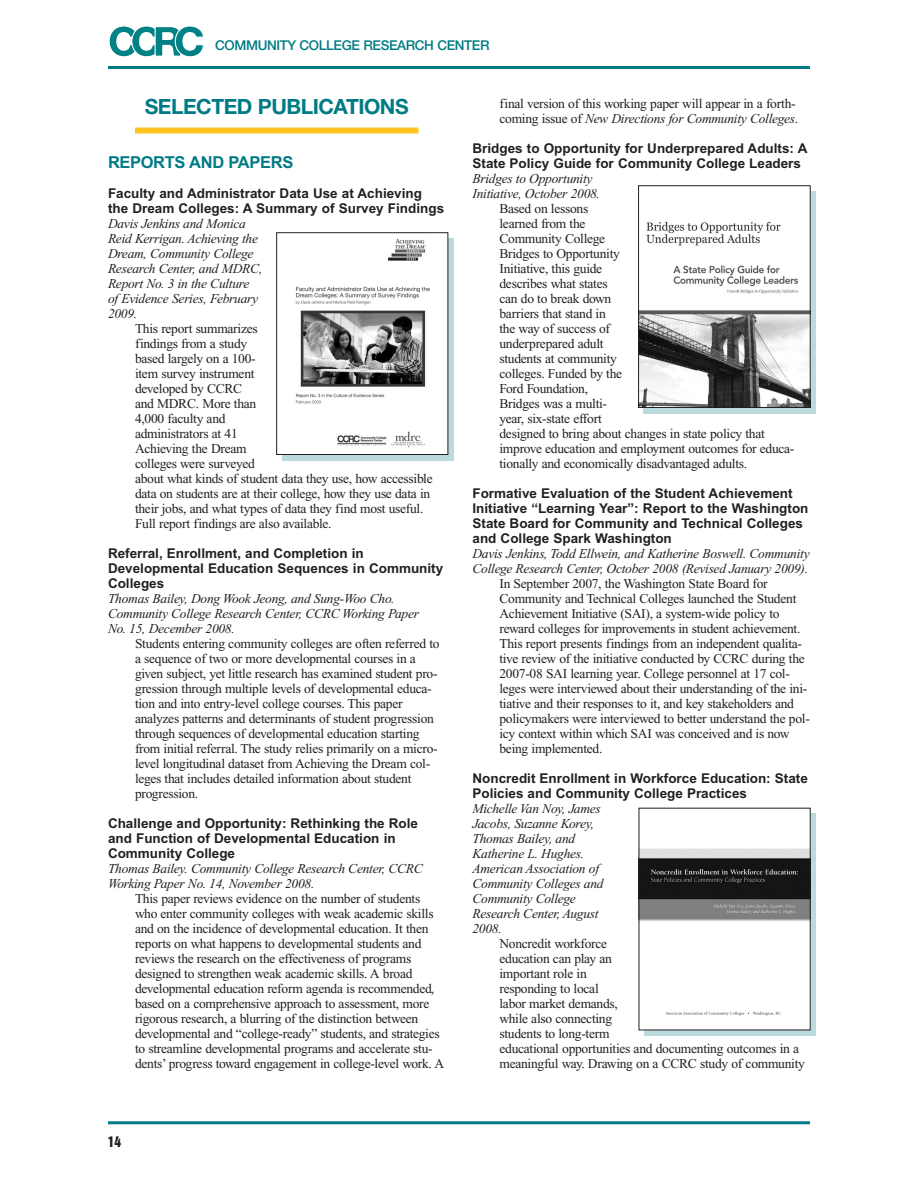
<style>
.page{position:relative;width:918px;height:1188px;background:#fff}
.page>*{position:absolute;margin:0;border:0;box-sizing:border-box;transform-origin:0 0}
.t1{font:700 21px "Helvetica Neue";letter-spacing:-.02em;color:#007b85}
.t2{font:700 16.5px "Arial";letter-spacing:-.02em;color:#007b85}
.t3{font:13.5px/15px "Times New Roman";letter-spacing:-.02em;color:#231f20}
.t4{font:italic 13.5px/15px "Times New Roman";letter-spacing:-.02em;color:#231f20}
.t5{font:700 13.5px/15px "Arial";color:#231f20}
.t6{font:500 13.5px "Helvetica Neue";letter-spacing:-.03em;color:#007b85}
.t7{font:13.5px "Helvetica Inserat";color:#231f20}
.s1{font-style:italic}
</style>
<div class="page">
<hr style="left:108px;top:66px;width:702px;height:3px;background:#007b85">
<hr style="left:108px;top:1121px;width:702px;height:3px;background:#007b85">
<svg style="left:109px;top:26px;width:95px;height:31px"></svg>
<div style="left:135px;top:128px;width:283px;height:6px;background:#fec422"></div>
<div style="left:644px;top:191px;width:172px;height:222px;background:#badade"></div>
<img style="left:640px;top:191px;width:169px;height:215px">
<div style="left:638px;top:185px;width:173px;height:223px;border:1px solid #231f20"></div>
<svg style="left:644px;top:813px;width:172px;height:223px;background:#acc2c5"></svg>
<img style="left:641px;top:813px;width:168px;height:215px">
<div style="left:282px;top:238px;width:172px;height:222px;background:#badade"></div>
<img style="left:282px;top:238px;width:164px;height:215px">
<div style="left:276px;top:232px;width:172px;height:223px;border:1px solid #231f20"></div>
<p class="t6" style="left:215px;top:40px;width:276px">COMMUNITY COLLEGE RESEARCH CENTER</p>
<h1 class="t1" style="left:145px;top:99px;width:265px">SELECTED PUBLICATIONS</h1>
<p class="t2" style="left:108px;top:157px;width:187px">REPORTS AND PAPERS</p>
<p class="t5" style="left:108px;top:187px;width:338px">Faculty and Administrator Data Use at Achieving the Dream Colleges: A Summary of Survey Findings</p>
<p class="t4" style="left:108px;top:218px;width:156px">Davis Jenkins and Monica<br>Reid Kerrigan. Achieving the<br>Dream, Community College<br>Research Center, and MDRC,<br>Report No. 3 in the Culture of Evidence Series, February<br>2009.</p>
<p class="t3" style="left:135px;top:323px;width:299px">This report summarizes<br>findings from a study<br>based largely on a 100-<br>item survey instrument<br>developed by CCRC<br>and MDRC. More than<br>4,000 faculty and<br>administrators at 41<br>Achieving the Dream<br>colleges were surveyed<br>about what kinds of student data they use, how accessible data on students are at their college, how they use data in their jobs, and what types of data they find most useful.<br>Full report findings are also available.</p>
<p class="t5" style="left:108px;top:547px;width:337px">Referral, Enrollment, and Completion in<br>Developmental Education Sequences in Community<br>Colleges</p>
<p class="t4" style="left:108px;top:593px;width:313px">Thomas Bailey, Dong Wook Jeong, and Sung-Woo Cho.<br>Community College Research Center, CCRC Working Paper<br>No. 15, December 2008.</p>
<p class="t3" style="left:135px;top:638px;width:306px">Students entering community colleges are often referred to a sequence of two or more developmental courses in a given subject, yet little research has examined student pro&shy;gression through multiple levels of developmental educa&shy;tion and into entry-level college courses. This paper analyzes patterns and determinants of student progression through sequences of developmental education starting from initial referral. The study relies primarily on a micro&shy;level longitudinal dataset from Achieving the Dream col&shy;leges that includes detailed information about student progression.</p>
<p class="t5" style="left:108px;top:817px;width:312px">Challenge and Opportunity: Rethinking the Role and Function of Developmental Education in<br>Community College</p>
<p class="t4" style="left:108px;top:863px;width:316px">Thomas Bailey. Community College Research Center, CCRC<br>Working Paper No. 14, November 2008.</p>
<p class="t3" style="left:135px;top:893px;width:311px">This paper reviews evidence on the number of students who enter community colleges with weak academic skills and on the incidence of developmental education. It then reports on what happens to developmental students and reviews the research on the effectiveness of programs designed to strengthen weak academic skills. A broad developmental education reform agenda is recommended, based on a comprehensive approach to assessment, more rigorous research, a blurring of the distinction between developmental and “college-ready” students, and strategies to streamline developmental programs and accelerate stu&shy;dents’ progress toward engagement in college-level work. A</p>
<p class="t7" style="left:108px;top:1136px;width:15px">14</p>
<p class="t3" style="left:500px;top:98px;width:300px">final version of this working paper will appear in a forth&shy;coming issue of <span class="s1">New Directions for Community Colleges</span>.</p>
<p class="t5" style="left:472px;top:142px;width:337px">Bridges to Opportunity for Underprepared Adults: A<br>State Policy Guide for Community College Leaders</p>
<p class="t4" style="left:472px;top:173px;width:129px">Bridges to Opportunity<br>Initiative, October 2008.</p>
<p class="t3" style="left:499px;top:203px;width:296px">Based on lessons<br>learned from the<br>Community College<br>Bridges to Opportunity<br>Initiative, this guide<br>describes what states<br>can do to break down<br>barriers that stand in<br>the way of success of<br>underprepared adult<br>students at community<br>colleges. Funded by the<br>Ford Foundation,<br>Bridges was a multi-<br>year, six-state effort<br>designed to bring about changes in state policy that improve education and employment outcomes for educa&shy;tionally and economically disadvantaged adults.</p>
<p class="t5" style="left:472px;top:487px;width:338px">Formative Evaluation of the Student Achievement Initiative “Learning Year”: Report to the Washington State Board for Community and Technical Colleges and College Spark Washington</p>
<p class="t4" style="left:472px;top:548px;width:339px">Davis Jenkins, Todd Ellwein, and Katherine Boswell. Community<br>College Research Center, October 2008 (Revised January 2009).</p>
<p class="t3" style="left:499px;top:578px;width:312px">In September 2007, the Washington State Board for Community and Technical Colleges launched the Student Achievement Initiative (SAI), a system-wide policy to reward colleges for improvements in student achievement.<br>This report presents findings from an independent qualita&shy;tive review of the initiative conducted by CCRC during the 2007-08 SAI learning year. College personnel at 17 col&shy;leges were interviewed about their understanding of the ini&shy;tiative and their responses to it, and key stakeholders and policymakers were interviewed to better understand the pol&shy;icy context within which SAI was conceived and is now being implemented.</p>
<p class="t5" style="left:472px;top:772px;width:337px">Noncredit Enrollment in Workforce Education: State<br>Policies and Community College Practices</p>
<p class="t4" style="left:472px;top:803px;width:133px">Michelle Van Noy, James<br>Jacobs, Suzanne Korey,<br>Thomas Bailey, and<br>Katherine L. Hughes.<br>American Association of<br>Community Colleges and<br>Community College<br>Research Center, August<br>2008.</p>
<p class="t3" style="left:499px;top:938px;width:307px">Noncredit workforce<br>education can play an<br>important role in<br>responding to local<br>labor market demands,<br>while also connecting<br>students to long-term<br>educational opportunities and documenting outcomes in a meaningful way. Drawing on a CCRC study of community</p>
</div>
